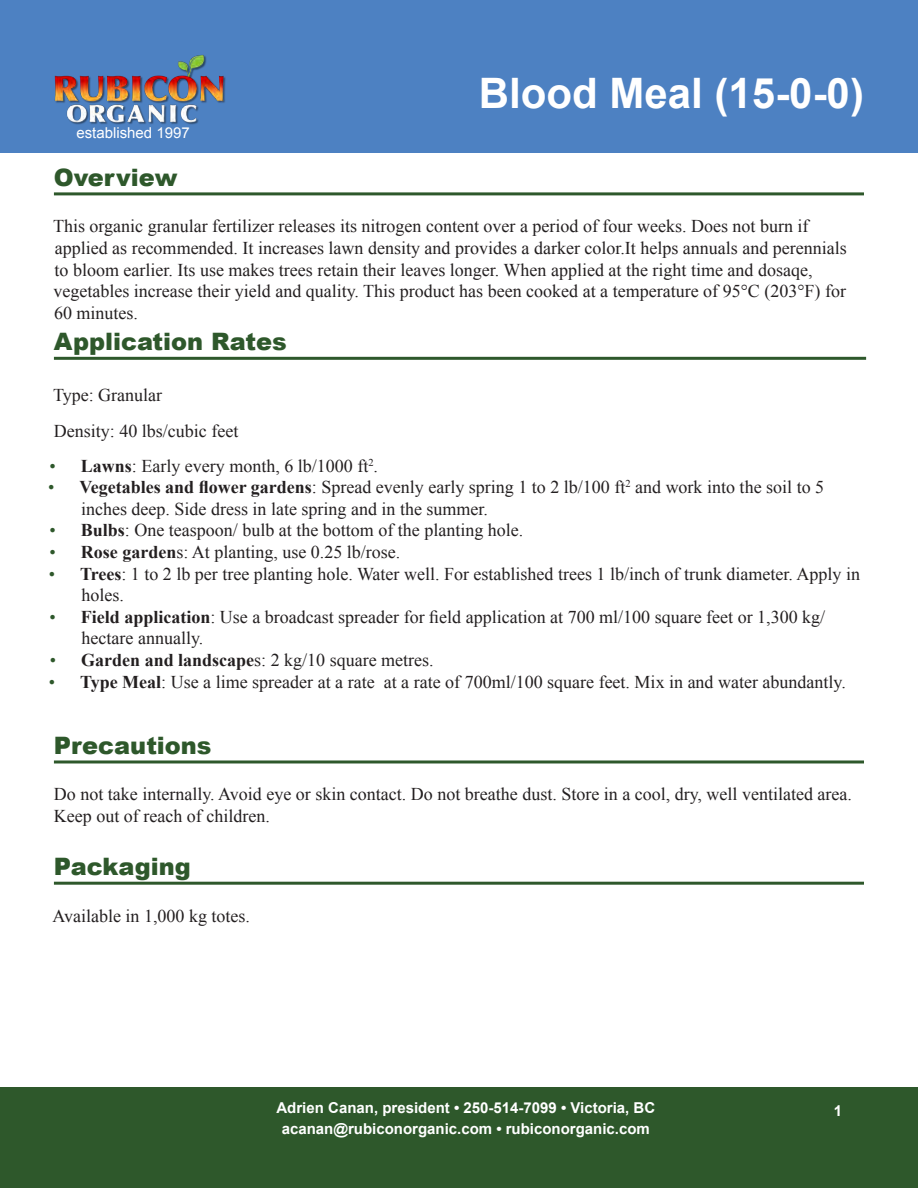
<style>
.page{position:relative;width:918px;height:1188px;background:#fff}
.page>*{position:absolute;margin:0;border:0;box-sizing:border-box;transform-origin:0 0}
.t1{font:700 42px "Arial";color:#fff}
.Text_headings{font:900 24px "Arial";color:#2e582b}
.Body_paragraph{font:18px/21.6px "Times New Roman";color:#231f20}
.t2{font:700 15px/21px "Arial";color:#fff;text-align:center}
.t3{font:15px "Arial";color:#fff}
.s1{color:#2e582b}
.s2{font-weight:700}
</style>
<div class="page">
<div style="left:0;top:1087px;width:918px;height:101px;background:#2e582b"></div>
<div style="left:0;top:0;width:918px;height:153px;background:#4d81c2"></div>
<img style="left:55px;top:55px;width:171px;height:70px">
<hr style="left:54px;top:192px;width:810px;height:3px;background:#2e582b">
<hr style="left:54px;top:760px;width:810px;height:3px;background:#2e582b">
<hr style="left:54px;top:882px;width:810px;height:3px;background:#2e582b">
<hr style="left:54px;top:357px;width:812px;height:3px;background:#2e582b">
<p class="t3" style="left:76px;top:123px;width:115px">established 1997</p>
<p class="Text_headings" style="left:54px;top:160px;width:125px">Overview</p>
<h1 class="t1" style="left:479px;top:65px;width:387px">Blood Meal (15-0-0)</h1>
<p class="Body_paragraph" style="left:53px;top:215px;width:795px">This organic granular fertilizer releases its nitrogen content over a period of four weeks. Does not burn if applied as recommended. It increases lawn density and provides a darker color.It helps annuals and perennials to bloom earlier. Its use makes trees retain their leaves longer. When applied at the right time and dosaqe, vegetables increase their yield and quality. This product has been cooked at a temperature of 95°C (203°F) for 60 minutes.</p>
<p class="Text_headings" style="left:54px;top:324px;width:234px">Application Rates</p>
<p class="Body_paragraph" style="left:53px;top:384px;width:111px">Type: Granular</p>
<p class="Body_paragraph" style="left:54px;top:419px;width:186px">Density: 40 lbs/cubic feet</p>
<p class="Body_paragraph" style="left:50px;top:455px;width:330px"><span class="s1">•</span> <span class="s2">Lawns</span>: Early every month, 6 lb/1000 ft<sup>2</sup>.</p>
<p class="Body_paragraph" style="left:81px;top:476px;width:745px;text-indent:-33px"><span class="s1">•</span> <span class="s2">Vegetables and flower gardens</span>: Spread evenly early spring 1 to 2 lb/100 ft<sup>2</sup> and work into the soil to 5 inches deep. Side dress in late spring and in the summer.</p>
<p class="Body_paragraph" style="left:50px;top:519px;width:475px"><span class="s1">•</span> <span class="s2">Bulbs</span>: One teaspoon/ bulb at the bottom of the planting hole.</p>
<p class="Body_paragraph" style="left:50px;top:541px;width:352px"><span class="s1">•</span> <span class="s2">Rose garden</span>s: At planting, use 0.25 lb/rose.</p>
<p class="Body_paragraph" style="left:82px;top:563px;width:780px;text-indent:-33px"><span class="s1">•</span> <span class="s2">Trees</span>: 1 to 2 lb per tree planting hole. Water well. For established trees 1 lb/inch of trunk diameter. Apply in holes.</p>
<p class="Body_paragraph" style="left:82px;top:606px;width:745px;text-indent:-32px"><span class="s1">•</span> <span class="s2">Field application</span>: Use a broadcast spreader for field application at 700 ml/100 square feet or 1,300 kg/ hectare annually.</p>
<p class="Body_paragraph" style="left:50px;top:649px;width:385px"><span class="s1">•</span> <span class="s2">Garden and landscape</span>s: 2 kg/10 square metres.</p>
<p class="Body_paragraph" style="left:49px;top:671px;width:799px"><span class="s1">•</span> <span class="s2">Type Meal</span>: Use a lime spreader at a rate at a rate of 700ml/100 square feet. Mix in and water abundantly.</p>
<p class="Text_headings" style="left:54px;top:728px;width:159px">Precautions</p>
<p class="Body_paragraph" style="left:54px;top:783px;width:800px">Do not take internally. Avoid eye or skin contact. Do not breathe dust. Store in a cool, dry, well ventilated area.<br>Keep out of reach of children.</p>
<p class="Text_headings" style="left:54px;top:849px;width:138px">Packaging</p>
<p class="Body_paragraph" style="left:52px;top:905px;width:199px">Available in 1,000 kg totes.</p>
<p class="t2" style="left:276px;top:1098px;width:380px">Adrien Canan, president • 250-514-7099 • Victoria, BC acanan@rubiconorganic.com • rubiconorganic.com</p>
<p class="t2" style="left:834px;top:1101px;width:10px">1</p>
</div>
